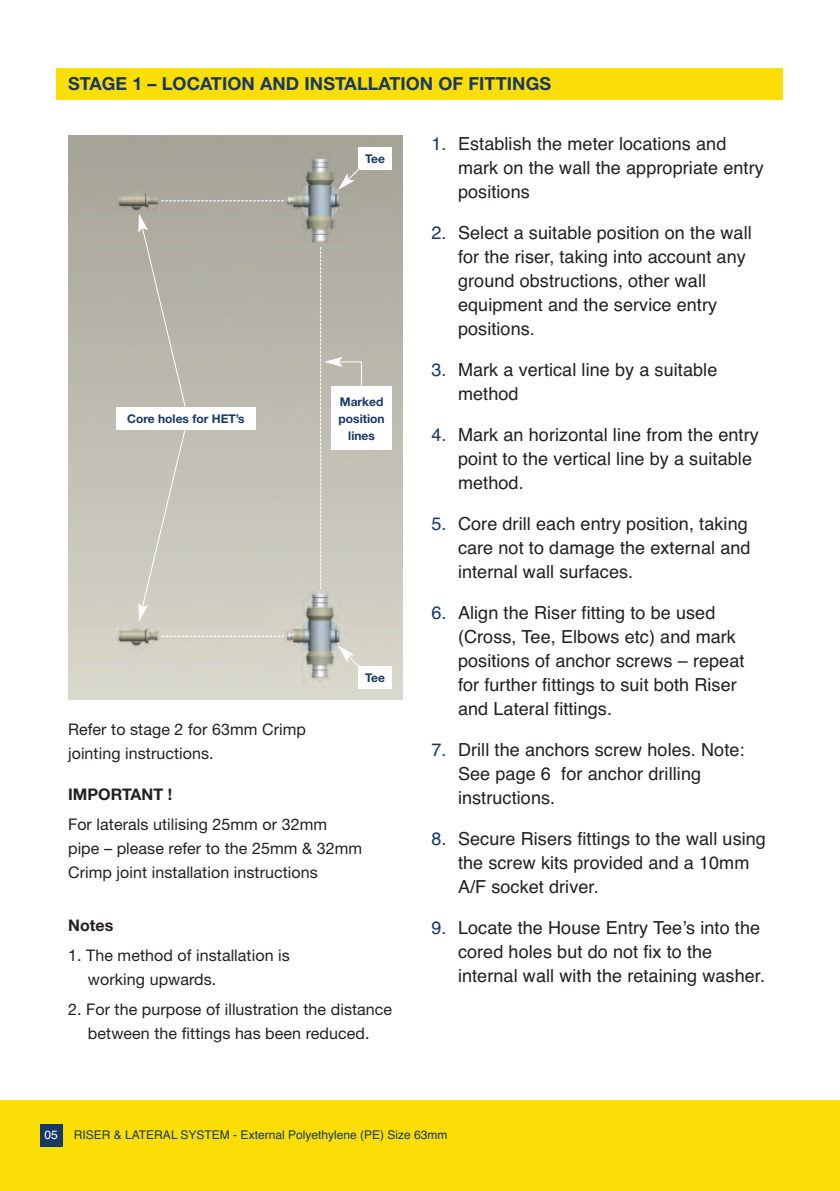
<style>
.page{position:relative;width:840px;height:1191px;background:#fff}
.page>*{position:absolute;margin:0;border:0;box-sizing:border-box;transform-origin:0 0}
.t1{font:18px/24px "Helvetica";letter-spacing:.005em;color:#231f20}
.t2{font:700 18px "Helvetica Neue";letter-spacing:.005em;color:#183866}
.t3{font:16px/24px "Helvetica Neue";letter-spacing:.005em;color:#231f20}
.t4{font:700 16px "Helvetica Neue";letter-spacing:.005em;color:#231f20}
.t5{font:12px "Helvetica";color:#183866}
.t6{font:700 12px/17.2px "Helvetica Neue";color:#183866;text-align:center}
.t7{font:12px "Helvetica";color:#fff}
.s1{color:#183866}
</style>
<div class="page">
<div style="left:0;top:1100px;width:839px;height:91px;background:#fade06"></div>
<div style="left:40px;top:1124px;width:22px;height:23px;background:#183866"></div>
<div style="left:57px;top:68px;width:725px;height:31px;background:#fade06"></div>
<img style="left:68px;top:136px;width:335px;height:563px">
<svg style="left:138px;top:213px;width:51px;height:409px;background:#c0beb3"></svg>
<div style="left:116px;top:407px;width:139px;height:22px;background:#fff"></div>
<svg style="left:161px;top:635px;width:123px;height:1px"></svg>
<svg style="left:161px;top:200px;width:123px;height:1px"></svg>
<div style="left:358px;top:147px;width:33px;height:23px;background:#fff"></div>
<svg style="left:338px;top:165px;width:24px;height:25px"></svg>
<div style="left:358px;top:666px;width:33px;height:22px;background:#fff"></div>
<svg style="left:338px;top:645px;width:24px;height:25px"></svg>
<div style="left:331px;top:387px;width:60px;height:63px;background:#fff"></div>
<svg style="left:320px;top:247px;width:42px;height:342px"></svg>
<p class="t2" style="left:68px;top:67px;width:484px">STAGE 1 – LOCATION AND INSTALLATION OF FITTINGS</p>
<p class="t6" style="left:127px;top:409px;width:119px">Core holes for HET’s</p>
<p class="t6" style="left:365px;top:149px;width:21px">Tee</p>
<p class="t6" style="left:338px;top:392px;width:47px">Marked position lines</p>
<p class="t6" style="left:365px;top:668px;width:21px">Tee</p>
<p class="t3" style="left:68px;top:716px;width:239px">Refer to stage 2 for 63mm Crimp jointing instructions.</p>
<p class="t4" style="left:68px;top:779px;width:106px">IMPORTANT !</p>
<p class="t3" style="left:68px;top:810px;width:295px">For laterals utilising 25mm or 32mm pipe – please refer to the 25mm &amp; 32mm<br>Crimp joint installation instructions</p>
<p class="t4" style="left:68px;top:911px;width:47px">Notes</p>
<p class="t3" style="left:88px;top:942px;width:203px;text-indent:-20px">1. The method of installation is working upwards.</p>
<p class="t3" style="left:68px;top:996px;width:325px;text-align:center">2. For the purpose of illustration the distance between the fittings has been reduced.</p>
<p class="t1" style="left:458px;top:131px;width:307px;text-indent:-27px"><span class="s1">1.</span> Establish the meter locations and mark on the wall the appropriate entry positions</p>
<p class="t1" style="left:458px;top:220px;width:295px;text-indent:-27px"><span class="s1">2.</span> Select a suitable position on the wall for the riser, taking into account any ground obstructions, other wall equipment and the service entry positions.</p>
<p class="t1" style="left:458px;top:357px;width:261px;text-indent:-27px"><span class="s1">3.</span> Mark a vertical line by a suitable method</p>
<p class="t1" style="left:458px;top:422px;width:302px;text-indent:-27px"><span class="s1">4.</span> Mark an horizontal line from the entry point to the vertical line by a suitable method.</p>
<p class="t1" style="left:458px;top:511px;width:294px;text-indent:-27px"><span class="s1">5.</span> Core drill each entry position, taking care not to damage the external and internal wall surfaces.</p>
<p class="t1" style="left:458px;top:600px;width:288px;text-indent:-27px"><span class="s1">6.</span> Align the Riser fitting to be used (Cross, Tee, Elbows etc) and mark positions of anchor screws – repeat for further fittings to suit both Riser and Lateral fittings.</p>
<p class="t1" style="left:458px;top:737px;width:288px;text-indent:-27px"><span class="s1">7.</span> Drill the anchors screw holes. Note:<br>See page 6 for anchor drilling instructions.</p>
<p class="t1" style="left:457px;top:826px;width:309px;text-indent:-27px"><span class="s1">8.</span> Secure Risers fittings to the wall using the screw kits provided and a 10mm<br>A/F socket driver.</p>
<p class="t1" style="left:457px;top:915px;width:308px;text-indent:-27px"><span class="s1">9.</span> Locate the House Entry Tee’s into the cored holes but do not fix to the internal wall with the retaining washer.</p>
<p class="t7" style="left:44px;top:1128px;width:15px">05</p>
<p class="t5" style="left:74px;top:1128px;width:375px">RISER &amp; LATERAL SYSTEM - External Polyethylene (PE) Size 63mm</p>
</div>
